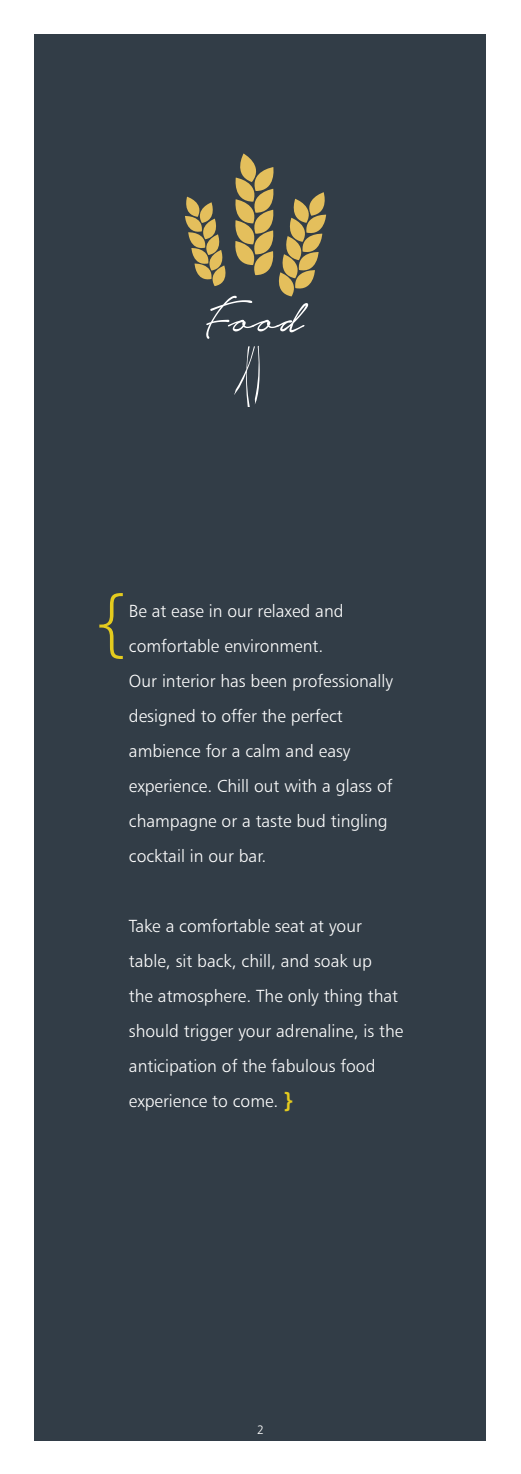
<style>
.page{position:relative;width:521px;height:1474px;background:#fff}
.page>*{position:absolute;margin:0;border:0;box-sizing:border-box;transform-origin:0 0}
.Body{font:71.4px "Humanist 777 BT Light B";color:#e4cb1e}
.t1{font:63px "Notera Personal Use Only";color:#fff}
.Body-2{font:17.5px/35px "Humanist 777 BT Light B";color:#fff}
.Body-3{font:12.25px "Humanist 777 BT Light B";color:#fff}
.s1{font-family:"Humanist 777 BT Bold B";font-size:21px;color:#e4cb1e}
</style>
<div class="page">
<div style="left:35px;top:35px;width:451px;height:1405px;background:#323d47"></div>
<svg style="left:185px;top:153px;width:142px;height:143px"></svg>
<svg style="left:234px;top:346px;width:26px;height:61px"></svg>
<p class="t1" style="left:206px;top:286px;width:99px">Food</p>
<p class="Body" style="left:93px;top:576px;width:37px">{</p>
<p class="Body-2" style="left:129px;top:592px;width:266px">Be at ease in our relaxed and comfortable environment.<br>Our interior has been professionally designed to offer the perfect ambience for a calm and easy experience. Chill out with a glass of champagne or a taste bud tingling cocktail in our bar.</p>
<p class="Body-2" style="left:129px;top:907px;width:276px">Take a comfortable seat at your table, sit back, chill, and soak up<br>the atmosphere. The only thing that should trigger your adrenaline, is the anticipation of the fabulous food experience to come. <span class="s1">}</span></p>
<p class="Body-3" style="left:257px;top:1421px;width:8px">2</p>
</div>
